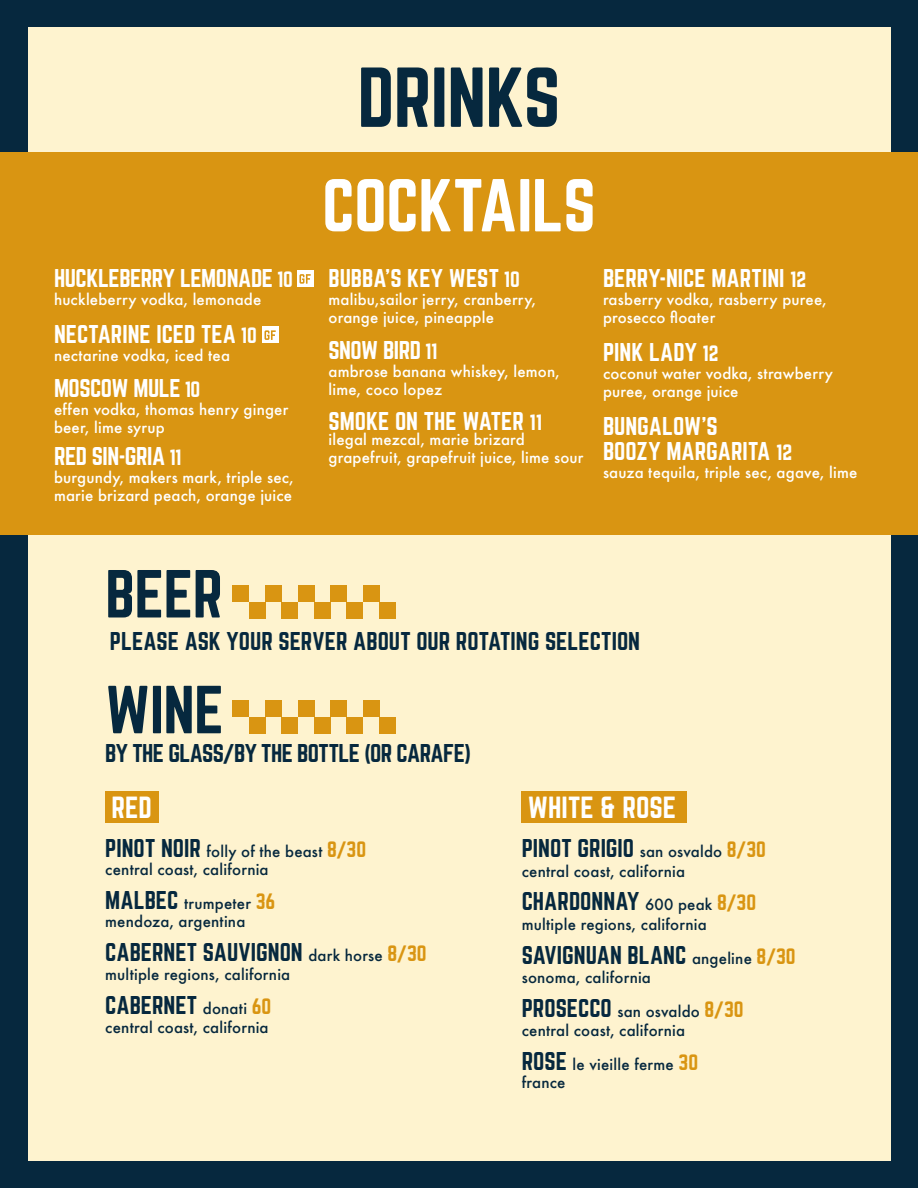
<style>
.page{position:relative;width:918px;height:1188px;background:#06283e}
.page>*{position:absolute;margin:0;border:0;box-sizing:border-box;transform-origin:0 0}
.t1{font:74.25px "Norwester";letter-spacing:-.015em;color:#06283e}
.t2{font:65.4px "Norwester";letter-spacing:-.01em;color:#fff}
.t3{font:59.4px "Norwester";letter-spacing:-.01em;color:#06283e}
.t4{font:26.85px "Norwester";color:#fff}
.t5{font:22.5px "Norwester";color:#06283e}
.t6{font:22.5px "Norwester";color:#fff}
.t7{font:22.5px "Norwester";letter-spacing:-.02em;color:#fff}
.t8{font:22.5px "Norwester";letter-spacing:-.03em;color:#06283e}
.t9{font:500 15px/18px "Futura";letter-spacing:.015em;color:#fff}
.t10{font:500 15px/18px "Futura";letter-spacing:.015em;color:#06283e}
.s1{font-size:19.5px}
.s2{font-family:"Norwester";font-weight:400;font-size:22.5px}
.s3{font-family:"Norwester";font-weight:400;font-size:19.5px;color:#d99512}
.s4{font-family:"Futura";font-weight:500;font-size:15px}
.s5{font-size:19.5px;color:#d99512}
</style>
<div class="page">
<div style="left:28px;top:27px;width:863px;height:1134px;background:#fef3cf"></div>
<div style="left:233px;top:586px;width:16px;height:16px;background:#d99512"></div>
<div style="left:249px;top:602px;width:16px;height:16px;background:#d99512"></div>
<div style="left:363px;top:586px;width:16px;height:16px;background:#d99512"></div>
<div style="left:379px;top:602px;width:17px;height:16px;background:#d99512"></div>
<div style="left:298px;top:586px;width:16px;height:16px;background:#d99512"></div>
<div style="left:314px;top:602px;width:17px;height:16px;background:#d99512"></div>
<div style="left:265px;top:586px;width:17px;height:16px;background:#d99512"></div>
<div style="left:282px;top:602px;width:16px;height:16px;background:#d99512"></div>
<div style="left:331px;top:586px;width:16px;height:16px;background:#d99512"></div>
<div style="left:347px;top:602px;width:16px;height:16px;background:#d99512"></div>
<div style="left:0;top:152px;width:918px;height:383px;background:#d99512"></div>
<div style="left:297px;top:270px;width:16px;height:17px;background:#fff"></div>
<svg style="left:299px;top:274px;width:12px;height:10px"></svg>
<div style="left:262px;top:327px;width:16px;height:16px;background:#fff"></div>
<svg style="left:265px;top:330px;width:11px;height:10px"></svg>
<div style="left:233px;top:701px;width:16px;height:16px;background:#d99512"></div>
<div style="left:249px;top:717px;width:16px;height:16px;background:#d99512"></div>
<div style="left:363px;top:701px;width:16px;height:16px;background:#d99512"></div>
<div style="left:379px;top:717px;width:17px;height:16px;background:#d99512"></div>
<div style="left:298px;top:701px;width:16px;height:16px;background:#d99512"></div>
<div style="left:314px;top:717px;width:17px;height:16px;background:#d99512"></div>
<div style="left:265px;top:701px;width:17px;height:16px;background:#d99512"></div>
<div style="left:282px;top:717px;width:16px;height:16px;background:#d99512"></div>
<div style="left:331px;top:701px;width:16px;height:16px;background:#d99512"></div>
<div style="left:347px;top:717px;width:16px;height:16px;background:#d99512"></div>
<div style="left:105px;top:791px;width:54px;height:31px;background:#d99512"></div>
<div style="left:522px;top:791px;width:165px;height:31px;background:#d99512"></div>
<p class="t1" style="left:357px;top:62px;width:205px">DRINKS</p>
<p class="t7" style="left:54px;top:267px;width:240px">HUCKLEBERRY LEMONADE <span class="s1">10</span></p>
<p class="t9" style="left:54px;top:290px;width:209px">huckleberry vodka, lemonade</p>
<p class="t6" style="left:54px;top:323px;width:205px">NECTARINE ICED TEA <span class="s1">10</span></p>
<p class="t9" style="left:54px;top:346px;width:178px">nectarine vodka, iced tea</p>
<p class="t7" style="left:54px;top:377px;width:148px">MOSCOW MULE <span class="s1">10</span></p>
<p class="t9" style="left:54px;top:400px;width:236px">effen vodka, thomas henry ginger beer, lime syrup</p>
<p class="t7" style="left:54px;top:445px;width:129px">RED SIN-GRIA <span class="s1">11</span></p>
<p class="t9" style="left:54px;top:468px;width:241px">burgundy, makers mark, triple sec, marie brizard peach, orange juice</p>
<p class="t3" style="left:105px;top:566px;width:119px">BEER</p>
<p class="t2" style="left:322px;top:174px;width:275px">COCKTAILS</p>
<p class="t6" style="left:328px;top:267px;width:193px">BUBBA’S KEY WEST <span class="s1">10</span></p>
<p class="t9" style="left:328px;top:290px;width:209px">malibu,sailor jerry, cranberry,</p>
<p class="t9" style="left:328px;top:308px;width:167px">orange juice, pineapple</p>
<p class="t7" style="left:328px;top:339px;width:110px">SNOW BIRD <span class="s1">11</span></p>
<p class="t9" style="left:328px;top:362px;width:233px">ambrose banana whiskey, lemon, lime, coco lopez</p>
<p class="t6" style="left:328px;top:410px;width:215px">SMOKE ON THE WATER <span class="s1">11</span></p>
<p class="t9" style="left:328px;top:430px;width:257px">ilegal mezcal, marie brizard grapefruit, grapefruit juice, lime sour</p>
<p class="t6" style="left:603px;top:267px;width:205px">BERRY-NICE MARTINI <span class="s1">12</span></p>
<p class="t9" style="left:603px;top:290px;width:225px">rasberry vodka, rasberry puree, prosecco floater</p>
<p class="t6" style="left:603px;top:341px;width:117px">PINK LADY <span class="s1">12</span></p>
<p class="t9" style="left:603px;top:364px;width:231px">coconut water vodka, strawberry puree, orange juice</p>
<p class="t6" style="left:603px;top:416px;width:116px">BUNGALOW’S</p>
<p class="t6" style="left:603px;top:440px;width:191px">BOOZY MARGARITA <span class="s1">12</span></p>
<p class="t9" style="left:603px;top:463px;width:256px">sauza tequila, triple sec, agave, lime</p>
<p class="t5" style="left:110px;top:631px;width:532px">PLEASE ASK YOUR SERVER ABOUT OUR ROTATING SELECTION</p>
<p class="t3" style="left:105px;top:681px;width:120px">WINE</p>
<p class="t8" style="left:105px;top:742px;width:367px">BY THE GLASS/BY THE BOTTLE (OR CARAFE)</p>
<p class="t4" style="left:112px;top:795px;width:42px">RED</p>
<p class="t4" style="left:528px;top:795px;width:150px">WHITE &amp; ROSE</p>
<p class="t10" style="left:105px;top:842px;width:262px"><span class="s2">PINOT NOIR</span> folly of the beast <span class="s3">8/30 </span>central coast, california</p>
<p class="t10" style="left:105px;top:894px;width:171px"><span class="s2">MALBEC</span> trumpeter <span class="s3">36 </span>mendoza, argentina</p>
<p class="t5" style="left:105px;top:941px;width:323px">CABERNET SAUVIGNON <span class="s4">dark horse</span> <span class="s5">8/30</span></p>
<p class="t10" style="left:105px;top:965px;width:187px">multiple regions, california</p>
<p class="t5" style="left:105px;top:994px;width:167px">CABERNET <span class="s4">donati</span> <span class="s5">60</span></p>
<p class="t10" style="left:105px;top:1019px;width:165px">central coast, california</p>
<p class="t5" style="left:522px;top:837px;width:246px">PINOT GRIGIO <span class="s4">san osvaldo</span> <span class="s5">8/30</span></p>
<p class="t10" style="left:522px;top:862px;width:165px">central coast, california</p>
<p class="t5" style="left:522px;top:891px;width:236px">CHARDONNAY <span class="s4">600 peak</span> <span class="s5">8/30</span></p>
<p class="t10" style="left:522px;top:915px;width:187px">multiple regions, california</p>
<p class="t5" style="left:522px;top:944px;width:275px">SAVIGNUAN BLANC <span class="s4">angeline</span> <span class="s5">8/30</span></p>
<p class="t10" style="left:522px;top:968px;width:131px">sonoma, california</p>
<p class="t10" style="left:522px;top:1001px;width:223px;line-height:19.5px"><span class="s2">PROSECCO</span> san osvaldo <span class="s3">8/30 </span>central coast, california</p>
<p class="t10" style="left:522px;top:1055px;width:178px"><span class="s2">ROSE</span> le vieille ferme <span class="s3">30 </span>france</p>
</div>
